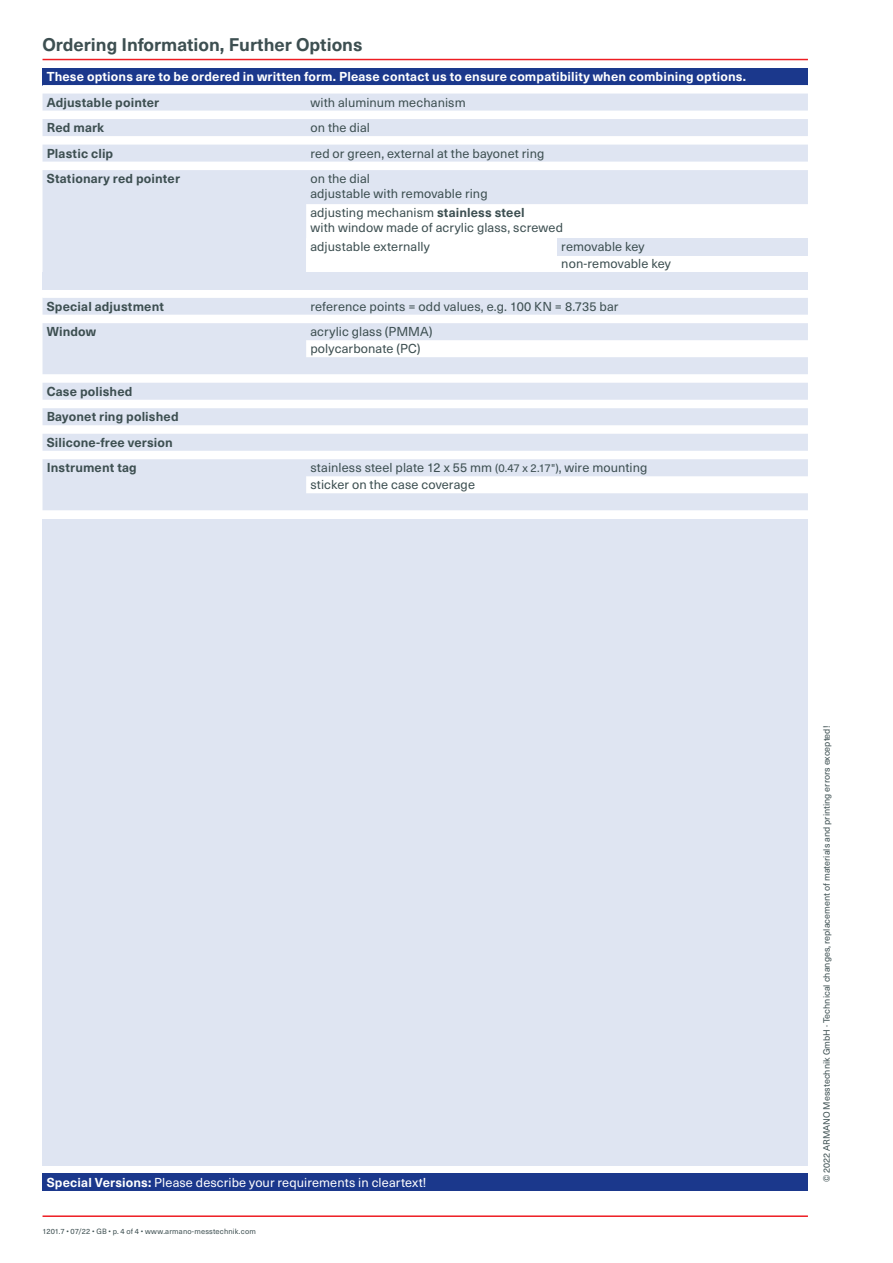
<style>
.page{position:relative;width:893px;height:1263px;background:#fff}
.page>*{position:absolute;margin:0;border:0;box-sizing:border-box;transform-origin:0 0}
.t1{font:700 18px "Neue Haas Unica W1 G";color:#3d4f51}
.t2{font:12.75px/17px "Neue Haas Unica W1 G";letter-spacing:.01em;color:#3d4f51}
.t3{font:700 12.75px/25.5px "Neue Haas Unica W1 G";letter-spacing:.01em;color:#3d4f51}
.t4{font:700 12.75px "Neue Haas Unica W1 G";letter-spacing:.01em;color:#fff}
.t5{font:12.75px "Neue Haas Unica W1 G";letter-spacing:.01em;color:#fff}
.t6{font:9px "Neue Haas Unica W1 G";color:#3d4f51}
.t7{font:7.5px "Neue Haas Unica W1 G";letter-spacing:.02em;color:#3d4f51}
.s1{font-weight:700}
.s2{font-size:11.25px}
</style>
<div class="page">
<hr style="left:43px;top:1215px;width:765px;height:2px;background:#ee1d23">
<hr style="left:43px;top:59px;width:765px;height:1px;background:#ee1d23">
<div style="left:43px;top:68px;width:765px;height:17px;background:#1b388c"></div>
<svg style="left:43px;top:94px;width:765px;height:416px;fill:#dfe5f2"></svg>
<svg style="left:43px;top:238px;width:765px;height:60px"></svg>
<div style="left:557px;top:238px;width:251px;height:17px;background:#dfe5f2"></div>
<div style="left:43px;top:272px;width:263px;height:17px;background:#dfe5f2"></div>
<div style="left:306px;top:272px;width:502px;height:17px;background:#dfe5f2"></div>
<div style="left:43px;top:519px;width:765px;height:646px;background:#dfe5f2"></div>
<div style="left:43px;top:1174px;width:765px;height:17px;background:#1b388c"></div>
<h1 class="t1" style="left:43px;top:31px;width:321px">Ordering Information, Further Options</h1>
<p class="t4" style="left:47px;top:67px;width:701px">These options are to be ordered in written form. Please contact us to ensure compatibility when combining options.</p>
<p class="t3" style="left:47px;top:89px;width:114px">Adjustable pointer</p>
<p class="t2" style="left:310px;top:93px;width:157px">with aluminum mechanism</p>
<p class="t3" style="left:47px;top:114px;width:59px">Red mark</p>
<p class="t2" style="left:310px;top:119px;width:61px">on the dial</p>
<p class="t3" style="left:47px;top:140px;width:68px">Plastic clip</p>
<p class="t2" style="left:310px;top:144px;width:235px">red or green, external at the bayonet ring</p>
<p class="t3" style="left:47px;top:165px;width:135px">Stationary red pointer</p>
<p class="t2" style="left:310px;top:171px;width:179px;line-height:15px">on the dial<br>adjustable with removable ring</p>
<p class="t2" style="left:310px;top:205px;width:254px;line-height:15px">adjusting mechanism <span class="s1">stainless steel<br></span>with window made of acrylic glass, screwed</p>
<p class="t2" style="left:310px;top:238px;width:121px">adjustable externally</p>
<p class="t2" style="left:561px;top:238px;width:111px">removable key non-removable key</p>
<p class="t3" style="left:47px;top:293px;width:119px">Special adjustment</p>
<p class="t2" style="left:310px;top:297px;width:310px">reference points = odd values, e.g. 100 KN = 8.735 bar</p>
<p class="t3" style="left:47px;top:318px;width:51px">Window</p>
<p class="t2" style="left:310px;top:323px;width:124px">acrylic glass (PMMA) polycarbonate (PC)</p>
<p class="t3" style="left:47px;top:378px;width:133px">Case polished<br>Bayonet ring polished<br>Silicone-free version<br>Instrument tag</p>
<p class="t2" style="left:310px;top:459px;width:339px">stainless steel plate 12 x 55 mm <span class="s2">(0.47 x 2.17")</span>, wire mounting sticker on the case coverage</p>
<p class="t5" style="left:47px;top:1173px;width:381px"><span class="s1">Special Versions:</span> Please describe your requirements in cleartext!</p>
<p class="t7" style="left:43px;top:1226px;width:215px">1201.7 • 07/22 • GB • p. 4 of 4 • www.armano-messtechnik.com</p>
<p class="t6" style="left:820px;top:1182px;width:458px;rotate:-90deg">© 2022 ARMANO Messtechnik GmbH · Technical changes, replacement of materials and printing errors excepted!</p>
</div>
